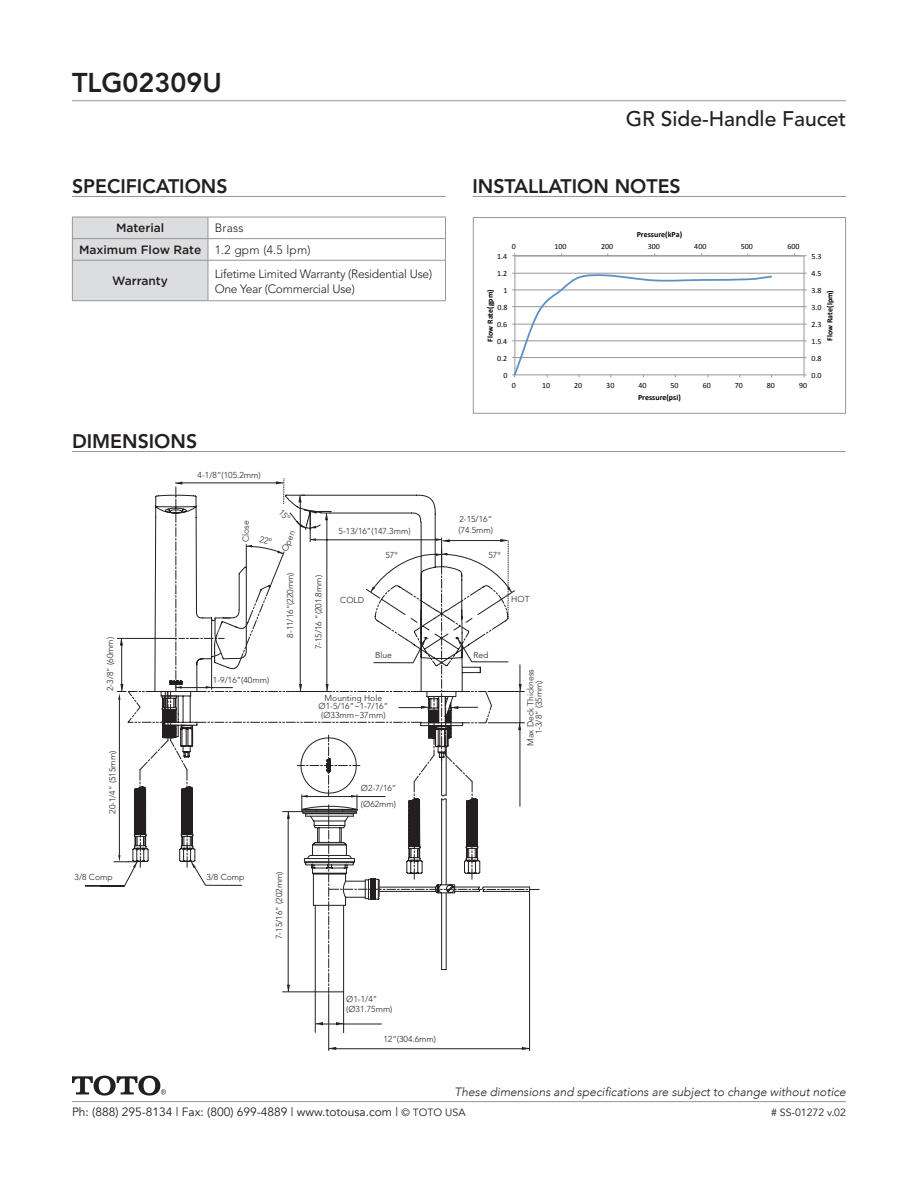
<style>
.page{position:relative;width:918px;height:1188px;background:#fff}
.page>*{position:absolute;margin:0;border:0;box-sizing:border-box;transform-origin:0 0}
.t1{font:800 27px "Avenir LT Std";color:#231f20}
.t2{font:500 21px "Avenir LT Std";color:#231f20}
.t3{font:800 19.5px "Avenir LT Std";color:#231f20}
.t4{font:300 12px "Avenir LT Std";letter-spacing:-.02em;color:#231f20}
.t5{font:italic 300 12px "Avenir";color:#231f20}
.t6{font:12px "Avenir";color:#231f20}
.t7{font:500 12px "Gotham";color:#231f20}
.t8{font:10.5px "Avenir";color:#231f20}
.t9{font:300 8.55px/8.6px "Avenir LT Std";color:#231f20}
.t10{font:7.95px "Calibri";color:#000}
.t11{font:700 7.95px "Calibri";color:#000}
.s1{font-size:10.5px}
</style>
<div class="page">
<hr style="left:315px;top:992px;width:1px;height:40px;background:#231f20">
<hr style="left:343px;top:992px;width:1px;height:41px;background:#231f20">
<hr style="left:344px;top:1024px;width:38px;height:1px;background:#231f20">
<svg style="left:315px;top:1022px;width:29px;height:4px"></svg>
<hr style="left:328px;top:994px;width:1px;height:56px;background:#231f20">
<hr style="left:529px;top:892px;width:1px;height:158px;background:#231f20">
<hr style="left:336px;top:1048px;width:186px;height:1px;background:#231f20">
<svg style="left:328px;top:1047px;width:8px;height:3px"></svg>
<svg style="left:522px;top:1047px;width:8px;height:3px"></svg>
<hr style="left:72px;top:196px;width:374px;height:1px;background:#939598">
<hr style="left:72px;top:100px;width:774px;height:1px;background:#939598">
<hr style="left:472px;top:196px;width:374px;height:1px;background:#939598">
<hr style="left:72px;top:1101px;width:774px;height:1px;background:#939598">
<svg style="left:72px;top:1076px;width:94px;height:20px"></svg>
<hr style="left:208px;top:217px;width:238px;height:1px;background:#939598">
<hr style="left:208px;top:238px;width:238px;height:1px;background:#939598">
<svg style="left:445px;top:217px;width:1px;height:43px"></svg>
<hr style="left:208px;top:260px;width:238px;height:1px;background:#939598">
<hr style="left:445px;top:261px;width:1px;height:39px;background:#939598">
<hr style="left:208px;top:300px;width:238px;height:1px;background:#939598">
<svg style="left:72px;top:217px;width:137px;height:84px;background:#d8d9db"></svg>
<hr style="left:208px;top:261px;width:1px;height:39px;background:#939598">
<hr style="left:72px;top:451px;width:773px;height:1px;background:#939598">
<hr style="left:515px;top:357px;width:289px;height:1px;background:#979797">
<hr style="left:515px;top:340px;width:289px;height:1px;background:#979797">
<hr style="left:515px;top:324px;width:289px;height:1px;background:#979797">
<hr style="left:515px;top:306px;width:289px;height:1px;background:#979797">
<hr style="left:515px;top:290px;width:289px;height:1px;background:#979797">
<hr style="left:515px;top:273px;width:289px;height:1px;background:#979797">
<hr style="left:515px;top:255px;width:289px;height:1px;background:#979797">
<hr style="left:515px;top:256px;width:289px;height:1px;background:#979797">
<hr style="left:804px;top:256px;width:1px;height:119px;background:#979797">
<hr style="left:514px;top:256px;width:1px;height:119px;background:#979797">
<hr style="left:515px;top:374px;width:289px;height:1px;background:#979797">
<svg style="left:512px;top:272px;width:261px;height:105px"></svg>
<div style="left:473px;top:217px;width:373px;height:197px;border:1px solid #979797"></div>
<svg style="left:85px;top:478px;width:454px;height:515px"></svg>
<p class="t1" style="left:72px;top:67px;width:151px">TLG02309U</p>
<p class="t3" style="left:72px;top:174px;width:157px">SPECIFICATIONS</p>
<p class="t7" style="left:116px;top:221px;width:50px">Material</p>
<p class="t4" style="left:215px;top:221px;width:30px">Brass</p>
<p class="t7" style="left:79px;top:243px;width:124px">Maximum Flow Rate</p>
<p class="t4" style="left:215px;top:243px;width:97px">1.2 gpm (4.5 lpm)</p>
<p class="t7" style="left:112px;top:274px;width:57px">Warranty</p>
<p class="t4" style="left:215px;top:266px;width:219px">Lifetime Limited Warranty (Residential Use)</p>
<p class="t4" style="left:215px;top:281px;width:142px">One Year (Commercial Use)</p>
<p class="t3" style="left:72px;top:429px;width:127px">DIMENSIONS</p>
<p class="t9" style="left:198px;top:471px;width:65px">4-1/8”(105.2mm)</p>
<p class="t2" style="left:626px;top:107px;width:222px">GR Side-Handle Faucet</p>
<p class="t3" style="left:472px;top:174px;width:210px">INSTALLATION NOTES</p>
<p class="t11" style="left:637px;top:229px;width:47px">Pressure(kPa)</p>
<p class="t10" style="left:512px;top:242px;width:6px">0</p>
<p class="t10" style="left:555px;top:242px;width:14px">100</p>
<p class="t10" style="left:601px;top:242px;width:14px">200</p>
<p class="t10" style="left:648px;top:242px;width:14px">300</p>
<p class="t10" style="left:694px;top:242px;width:14px">400</p>
<p class="t10" style="left:741px;top:242px;width:14px">500</p>
<p class="t10" style="left:788px;top:242px;width:14px">600</p>
<p class="t10" style="left:497px;top:252px;width:12px">1.4</p>
<p class="t10" style="left:497px;top:269px;width:12px">1.2</p>
<p class="t10" style="left:811px;top:252px;width:12px">5.3</p>
<p class="t10" style="left:811px;top:269px;width:12px">4.5</p>
<p class="t10" style="left:811px;top:285px;width:12px">3.8</p>
<p class="t10" style="left:503px;top:286px;width:6px">1</p>
<p class="t11" style="left:485px;top:342px;width:54px;rotate:-90deg">Flow Rate(gpm)</p>
<p class="t11" style="left:825px;top:341px;width:52px;rotate:-90deg">Flow Rate(lpm)</p>
<p class="t10" style="left:811px;top:302px;width:12px">3.0</p>
<p class="t10" style="left:497px;top:302px;width:12px">0.8</p>
<p class="t10" style="left:811px;top:319px;width:12px">2.3</p>
<p class="t10" style="left:497px;top:319px;width:12px">0.6</p>
<p class="t10" style="left:497px;top:336px;width:12px">0.4</p>
<p class="t10" style="left:811px;top:336px;width:12px">1.5</p>
<p class="t10" style="left:497px;top:353px;width:12px">0.2</p>
<p class="t10" style="left:503px;top:370px;width:6px">0</p>
<p class="t10" style="left:811px;top:353px;width:12px">0.8</p>
<p class="t10" style="left:811px;top:370px;width:12px">0.0</p>
<p class="t10" style="left:512px;top:380px;width:6px">0</p>
<p class="t10" style="left:542px;top:380px;width:10px">10</p>
<p class="t10" style="left:574px;top:380px;width:10px">20</p>
<p class="t10" style="left:606px;top:380px;width:10px">30</p>
<p class="t10" style="left:638px;top:380px;width:10px">40</p>
<p class="t10" style="left:671px;top:380px;width:10px">50</p>
<p class="t10" style="left:703px;top:380px;width:10px">60</p>
<p class="t10" style="left:735px;top:380px;width:10px">70</p>
<p class="t10" style="left:767px;top:380px;width:10px">80</p>
<p class="t10" style="left:799px;top:380px;width:10px">90</p>
<p class="t11" style="left:638px;top:392px;width:44px">Pressure(psi)</p>
<p class="t9" style="left:106px;top:691px;width:56px;rotate:-90deg">2-3/8” (60mm)</p>
<p class="t9" style="left:108px;top:814px;width:65px;rotate:-90deg">20-1/4” (515mm)</p>
<p class="t9" style="left:242px;top:542px;width:23px;rotate:-90deg">Close</p>
<p class="t9" style="left:280px;top:550px;width:23px;rotate:-68deg">Open</p>
<p class="t9" style="left:286px;top:638px;width:67px;rotate:-90deg">8-11/16”(220mm)</p>
<p class="t9" style="left:213px;top:676px;width:58px">1-9/16”(40mm)</p>
<p class="t9" style="left:459px;top:515px;width:34px">2-15/16”</p>
<p class="t9" style="left:339px;top:527px;width:73px">5-13/16”(147.3mm)</p>
<p class="t9" style="left:458px;top:526px;width:36px">(74.5mm)</p>
<p class="t9" style="left:314px;top:649px;width:76px;rotate:-90deg">7-15/16 “(201.8mm)</p>
<p class="t9" style="left:340px;top:596px;width:25px">COLD</p>
<p class="t9" style="left:385px;top:551px;width:14px">57º</p>
<p class="t9" style="left:375px;top:650px;width:19px">Blue</p>
<p class="t9" style="left:319px;top:694px;width:71px;text-align:center">Mounting Hole<br>Ø1-5/16”~1-7/16” (Ø33mm~37mm)</p>
<p class="t9" style="left:488px;top:551px;width:14px">57º</p>
<p class="t9" style="left:473px;top:650px;width:17px">Red</p>
<p class="t9" style="left:511px;top:595px;width:20px">HOT</p>
<p class="t9" style="left:526px;top:746px;width:78px;text-align:center;rotate:-90deg">Max Deck Thickness<br>1-3/8” (35mm)</p>
<p class="t9" style="left:361px;top:781px;width:37px;line-height:15.5px">Ø2-7/16” (Ø62mm)</p>
<p class="t9" style="left:75px;top:873px;width:40px">3/8 Comp</p>
<p class="t9" style="left:206px;top:873px;width:40px">3/8 Comp</p>
<p class="t9" style="left:275px;top:939px;width:69px;rotate:-90deg">7-15/16” (202mm)</p>
<p class="t9" style="left:346px;top:994px;width:48px;line-height:10.4px">Ø1-1/4” (Ø31.75mm)</p>
<p class="t9" style="left:383px;top:1035px;width:54px">12“(304.6mm)</p>
<p class="t5" style="left:455px;top:1084px;width:393px">These dimensions and specifications are subject to change without notice</p>
<p class="t6" style="left:72px;top:1105px;width:395px">Ph: (888) 295-8134 | Fax: (800) 699-4889 | www.totousa.com | <span class="s1">© TOTO USA</span></p>
<p class="t8" style="left:771px;top:1106px;width:76px"># SS-01272 v.02</p>
</div>
